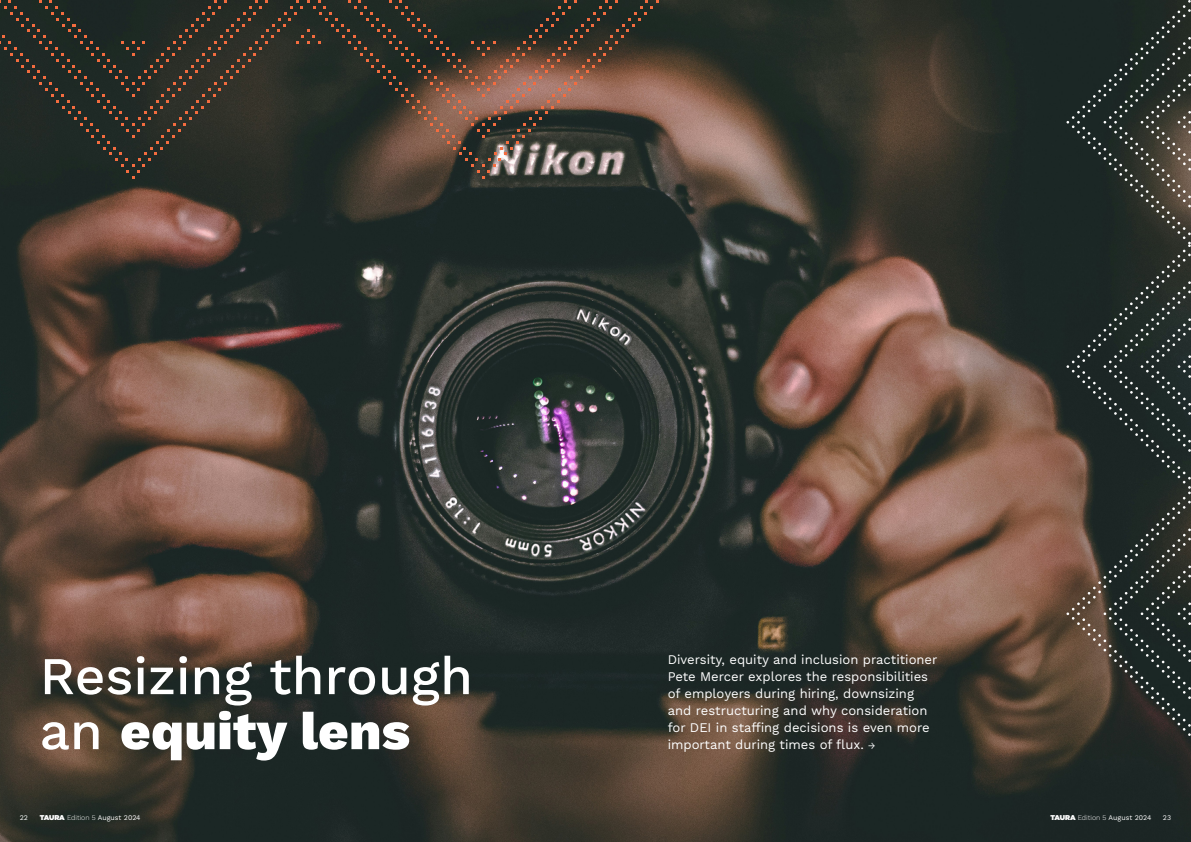
<style>
.page{position:relative;width:1191px;height:842px;background:#fff}
.page>*{position:absolute;margin:0;border:0;box-sizing:border-box;transform-origin:0 0}
.t1{font:500 53px/55px "Work Sans";color:#fff}
.t2{font:13px/17px "Work Sans";color:#fff}
.t3{font:7px "Work Sans";color:#fff}
.s1{font-weight:800}
.s2{font-size:9.5px}
.s3{font-family:"Gotham";font-weight:900}
.s4{font-weight:300}
</style>
<div class="page">
<img style="left:0;top:0;width:1191px;height:842px">
<svg style="left:1066px;top:0;width:125px;height:736px;background:#313530"></svg>
<svg style="left:0;top:0;width:668px;height:179px;background:#3c382f"></svg>
<h1 class="t1" style="left:40px;top:651px;width:435px">Resizing through an <span class="s1">equity lens</span></h1>
<p class="t2" style="left:667px;top:652px;width:271px">Diversity, equity and inclusion practitioner Pete Mercer explores the responsibilities of employers during hiring, downsizing and restructuring and why consideration for DEI in staffing decisions is even more important during times of flux. <span class="s2">→</span></p>
<p class="t3" style="left:20px;top:813px;width:10px">22</p>
<p class="t3" style="left:40px;top:813px;width:102px"><span class="s3">TAURA</span> <span class="s4">Edition 5</span> August 2024</p>
<p class="t3" style="left:1050px;top:813px;width:102px"><span class="s3">TAURA</span> <span class="s4">Edition 5</span> August 2024</p>
<p class="t3" style="left:1163px;top:813px;width:10px">23</p>
</div>
